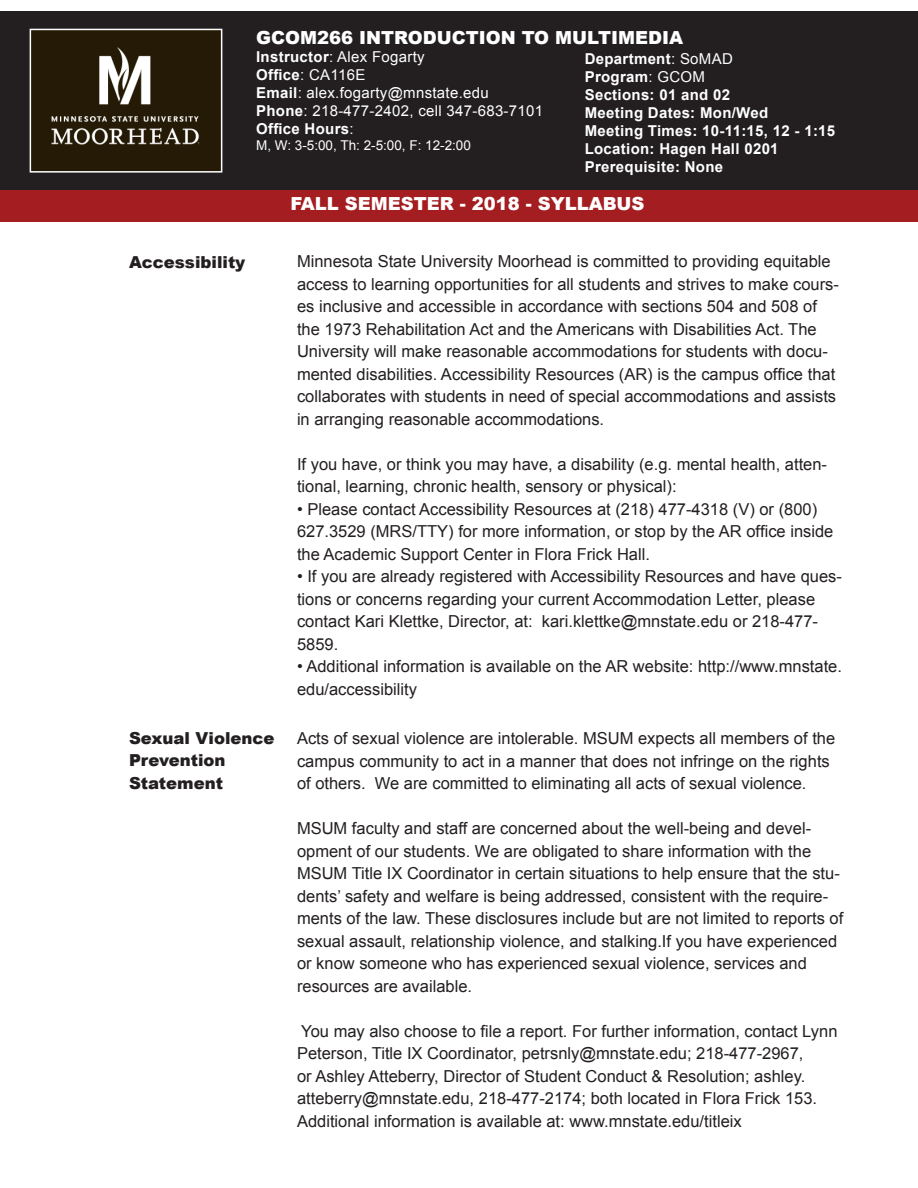
<style>
.page{position:relative;width:918px;height:1188px;background:#fff}
.page>*{position:absolute;margin:0;border:0;box-sizing:border-box;transform-origin:0 0}
.t1{font:900 18px "Arial";color:#fff}
.t2{font:16.5px/22.5px "Arial";color:#231f20}
.t3{font:900 16.5px/22.5px "Arial";color:#231f20}
.t4{font:700 15px/18px "Arial";letter-spacing:.02em;color:#fff}
.t5{font:15px/18px "Arial";letter-spacing:.02em;color:#fff}
.t6{font:13.5px "Arial";color:#fff}
.s1{font-weight:700}
.s2{font-weight:400}
</style>
<div class="page">
<div style="left:0;top:11px;width:918px;height:182px;background:#231f20"></div>
<div style="left:0;top:190px;width:918px;height:32px;background:#a41d20"></div>
<img style="left:33px;top:32px;width:186px;height:138px">
<div style="left:30px;top:29px;width:192px;height:144px;border:2px solid #fff"></div>
<p class="t1" style="left:256px;top:25px;width:429px">GCOM266 INTRODUCTION TO MULTIMEDIA</p>
<p class="t5" style="left:256px;top:48px;width:289px"><span class="s1">Instructor</span>: Alex Fogarty<br><span class="s1">Office</span>: CA116E<br><span class="s1">Email</span>: alex.fogarty@mnstate.edu<br><span class="s1">Phone</span>: 218-477-2402, cell 347-683-7101<br><span class="s1">Office Hours</span>:</p>
<p class="t6" style="left:256px;top:137px;width:216px">M, W: 3-5:00, Th: 2-5:00, F: 12-2:00</p>
<p class="t4" style="left:585px;top:51px;width:252px">Department<span class="s2">: SoMAD<br></span>Program<span class="s2">: GCOM<br></span>Sections: 01 and 02<br>Meeting Dates: Mon/Wed<br>Meeting Times: 10-11:15, 12 - 1:15<br>Location: Hagen Hall 0201<br>Prerequisite: None</p>
<p class="t1" style="left:291px;top:191px;width:355px">FALL SEMESTER - 2018 - SYLLABUS</p>
<p class="t3" style="left:129px;top:251px;width:118px">Accessibility</p>
<p class="t3" style="left:129px;top:726px;width:147px">Sexual Violence<br>Prevention<br>Statement</p>
<p class="t2" style="left:297px;top:250px;width:544px">Minnesota State University Moorhead is committed to providing equitable access to learning opportunities for all students and strives to make cours&shy;es inclusive and accessible in accordance with sections 504 and 508 of the 1973 Rehabilitation Act and the Americans with Disabilities Act. The University will make reasonable accommodations for students with docu&shy;mented disabilities. Accessibility Resources (AR) is the campus office that collaborates with students in need of special accommodations and assists in arranging reasonable accommodations.</p>
<p class="t2" style="left:297px;top:453px;width:532px">If you have, or think you may have, a disability (e.g. mental health, atten&shy;tional, learning, chronic health, sensory or physical):</p>
<p class="t2" style="left:297px;top:498px;width:538px">• Please contact Accessibility Resources at (218) 477-4318 (V) or (800)<br>627.3529 (MRS/TTY) for more information, or stop by the AR office inside the Academic Support Center in Flora Frick Hall.</p>
<p class="t2" style="left:297px;top:565px;width:547px">• If you are already registered with Accessibility Resources and have ques&shy;tions or concerns regarding your current Accommodation Letter, please contact Kari Klettke, Director, at: kari.klettke@mnstate.edu or 218-477- 5859.</p>
<p class="t2" style="left:297px;top:655px;width:547px">• Additional information is available on the AR website: http://www.mnstate. edu/accessibility</p>
<p class="t2" style="left:297px;top:727px;width:540px">Acts of sexual violence are intolerable. MSUM expects all members of the campus community to act in a manner that does not infringe on the rights of others. We are committed to eliminating all acts of sexual violence.</p>
<p class="t2" style="left:297px;top:817px;width:548px">MSUM faculty and staff are concerned about the well-being and devel&shy;opment of our students. We are obligated to share information with the MSUM Title IX Coordinator in certain situations to help ensure that the stu&shy;dents’ safety and welfare is being addressed, consistent with the require&shy;ments of the law. These disclosures include but are not limited to reports of sexual assault, relationship violence, and stalking.If you have experienced or know someone who has experienced sexual violence, services and resources are available.</p>
<p class="t2" style="left:297px;top:1020px;width:542px">You may also choose to file a report. For further information, contact Lynn Peterson, Title IX Coordinator, petrsnly@mnstate.edu; 218-477-2967,<br>or Ashley Atteberry, Director of Student Conduct &amp; Resolution; ashley. atteberry@mnstate.edu, 218-477-2174; both located in Flora Frick 153.<br>Additional information is available at: www.mnstate.edu/titleix</p>
</div>
